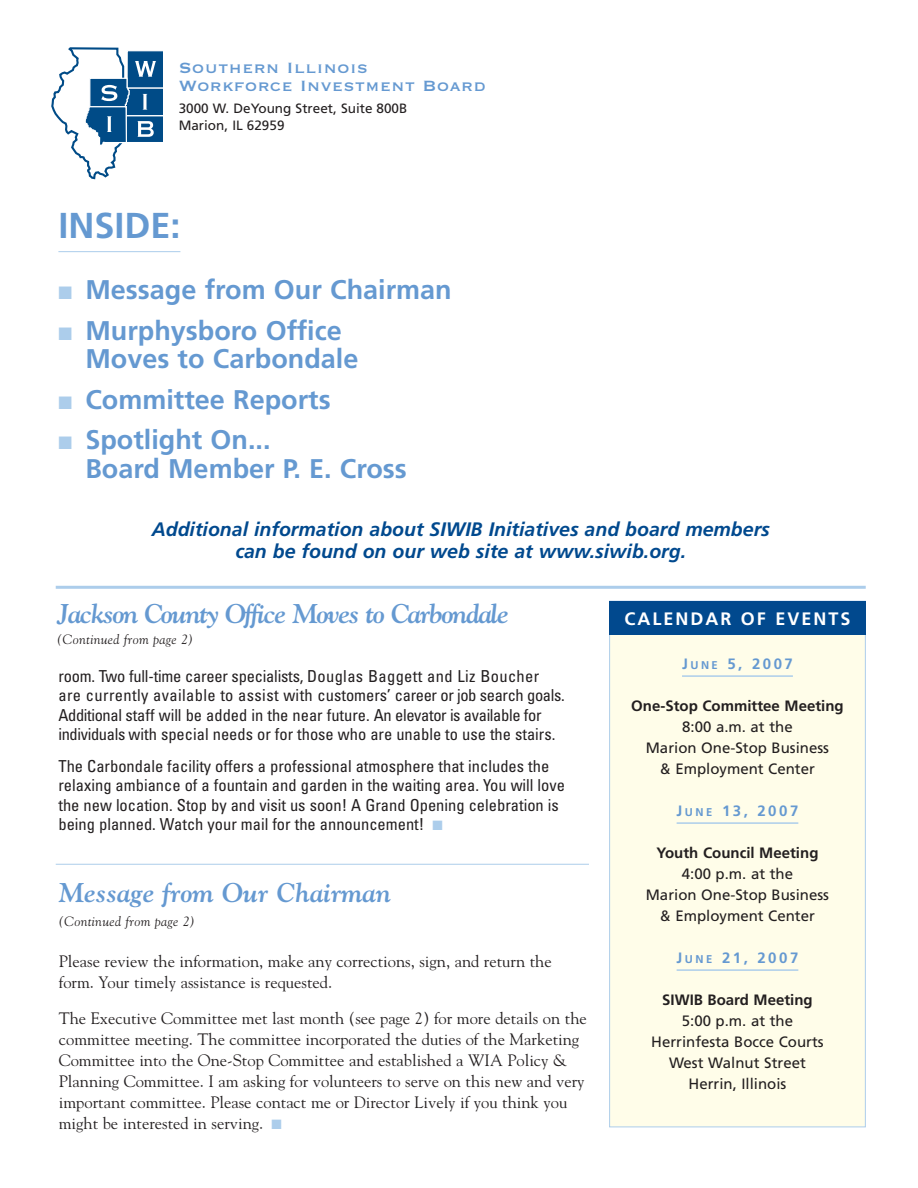
<style>
.page{position:relative;width:918px;height:1188px;background:#fff}
.page>*{position:absolute;margin:0;border:0;box-sizing:border-box;transform-origin:0 0}
.t1{font:700 36px "Frutiger";color:#6599d1}
.t2{font:700 27px/28.5px "Frutiger";color:#6599d1}
.t3{font:italic 700 27px "Goudy";letter-spacing:-.045em;color:#6599d1}
.t4{font:italic 700 27px "Goudy";color:#6599d1}
.t5{font:italic 700 19.5px/22.5px "Frutiger";color:#01498e;text-align:center}
.t6{font:19.5px/18px "Copperplate Thirty One BC";letter-spacing:.03em;color:#6599d1}
.t7{font:700 18px "Frutiger";letter-spacing:.11em;color:#fff}
.t8{font:condensed 16.5px/19.5px "Univers";color:#231f20}
.t9{font:16.5px/21px "Goudy";color:#231f20}
.t10{font:15px/21px "Frutiger";color:#231f20;text-align:center}
.t11{font:700 15px "Frutiger";color:#231f20}
.t12{font:700 15px "Frutiger";letter-spacing:.165em;color:#6599d1}
.t13{font:13.5px/16.5px "Frutiger";color:#231f20}
.t14{font:italic 13.5px "Goudy";letter-spacing:.025em;color:#231f20}
.s1{color:#accdeb}
.s2{font-size:11.25px}
</style>
<div class="page">
<hr style="left:56px;top:586px;width:810px;height:3px;background:#accdeb">
<svg style="left:51px;top:47px;width:111px;height:132px"></svg>
<hr style="left:58px;top:251px;width:122px;height:1px;background:#accdeb">
<div style="left:610px;top:601px;width:255px;height:526px;background:#fffde9"></div>
<div style="left:609px;top:601px;width:257px;height:34px;background:#01498e"></div>
<hr style="left:682px;top:675px;width:111px;height:2px;background:#accdeb">
<hr style="left:677px;top:822px;width:121px;height:2px;background:#accdeb">
<hr style="left:677px;top:969px;width:121px;height:2px;background:#accdeb">
<hr style="left:56px;top:864px;width:533px;height:1px;background:#accdeb">
<p class="t6" style="left:179px;top:57px;width:308px">Southern Illinois<br>Workforce Investment Board</p>
<p class="t13" style="left:179px;top:101px;width:230px">3000 W. DeYoung Street, Suite 800B<br>Marion, IL 62959</p>
<h1 class="t1" style="left:58px;top:211px;width:124px">INSIDE:</h1>
<h2 class="t2" style="left:58px;top:278px;width:395px"><span class="s1">■</span> Message from Our Chairman</h2>
<h2 class="t2" style="left:85px;top:318px;width:274px;text-indent:-27px"><span class="s1">■</span> Murphysboro Office<br>Moves to Carbondale</h2>
<h2 class="t2" style="left:58px;top:387px;width:274px"><span class="s1">■</span> Committee Reports</h2>
<h2 class="t2" style="left:85px;top:428px;width:323px;text-indent:-27px"><span class="s1">■</span> Spotlight On...<br>Board Member P. E. Cross</h2>
<p class="t5" style="left:152px;top:519px;width:620px">Additional information about SIWIB Initiatives and board members can be found on our web site at www.siwib.org.</p>
<h2 class="t3" style="left:57px;top:597px;width:454px">Jackson County Office Moves to Carbondale</h2>
<p class="t14" style="left:57px;top:631px;width:138px">(Continued from page 2)</p>
<p class="t8" style="left:58px;top:667px;width:508px">room. Two full-time career specialists, Douglas Baggett and Liz Boucher are currently available to assist with customers’ career or job search goals.<br>Additional staff will be added in the near future. An elevator is available for individuals with special needs or for those who are unable to use the stairs.</p>
<p class="t8" style="left:58px;top:757px;width:508px">The Carbondale facility offers a professional atmosphere that includes the relaxing ambiance of a fountain and garden in the waiting area. You will love the new location. Stop by and visit us soon! A Grand Opening celebration is being planned. Watch your mail for the announcement! <span class="s1">■</span></p>
<h2 class="t4" style="left:59px;top:877px;width:334px">Message from Our Chairman</h2>
<p class="t14" style="left:59px;top:914px;width:138px">(Continued from page 2)</p>
<p class="t9" style="left:59px;top:951px;width:494px">Please review the information, make any corrections, sign, and return the form. Your timely assistance is requested.</p>
<p class="t9" style="left:59px;top:1008px;width:530px">The Executive Committee met last month (see page 2) for more details on the committee meeting. The committee incorporated the duties of the Marketing Committee into the One-Stop Committee and established a WIA Policy &amp; Planning Committee. I am asking for volunteers to serve on this new and very important committee. Please contact me or Director Lively if you think you might be interested in serving. <span class="s1">■</span></p>
<p class="t7" style="left:624px;top:611px;width:228px">CALENDAR OF EVENTS</p>
<p class="t12" style="left:682px;top:658px;width:112px">J<span class="s2">UNE</span> 5, 2007</p>
<p class="t11" style="left:631px;top:700px;width:214px">One-Stop Committee Meeting</p>
<p class="t10" style="left:646px;top:717px;width:185px">8:00 a.m. at the<br>Marion One-Stop Business &amp; Employment Center</p>
<p class="t12" style="left:677px;top:805px;width:123px">J<span class="s2">UNE</span> 13, 2007</p>
<p class="t11" style="left:657px;top:847px;width:163px">Youth Council Meeting</p>
<p class="t10" style="left:646px;top:864px;width:185px">4:00 p.m. at the<br>Marion One-Stop Business &amp; Employment Center</p>
<p class="t12" style="left:677px;top:952px;width:123px">J<span class="s2">UNE</span> 21, 2007</p>
<p class="t11" style="left:662px;top:994px;width:152px">SIWIB Board Meeting</p>
<p class="t10" style="left:651px;top:1011px;width:174px">5:00 p.m. at the<br>Herrinfesta Bocce Courts<br>West Walnut Street<br>Herrin, Illinois</p>
</div>
